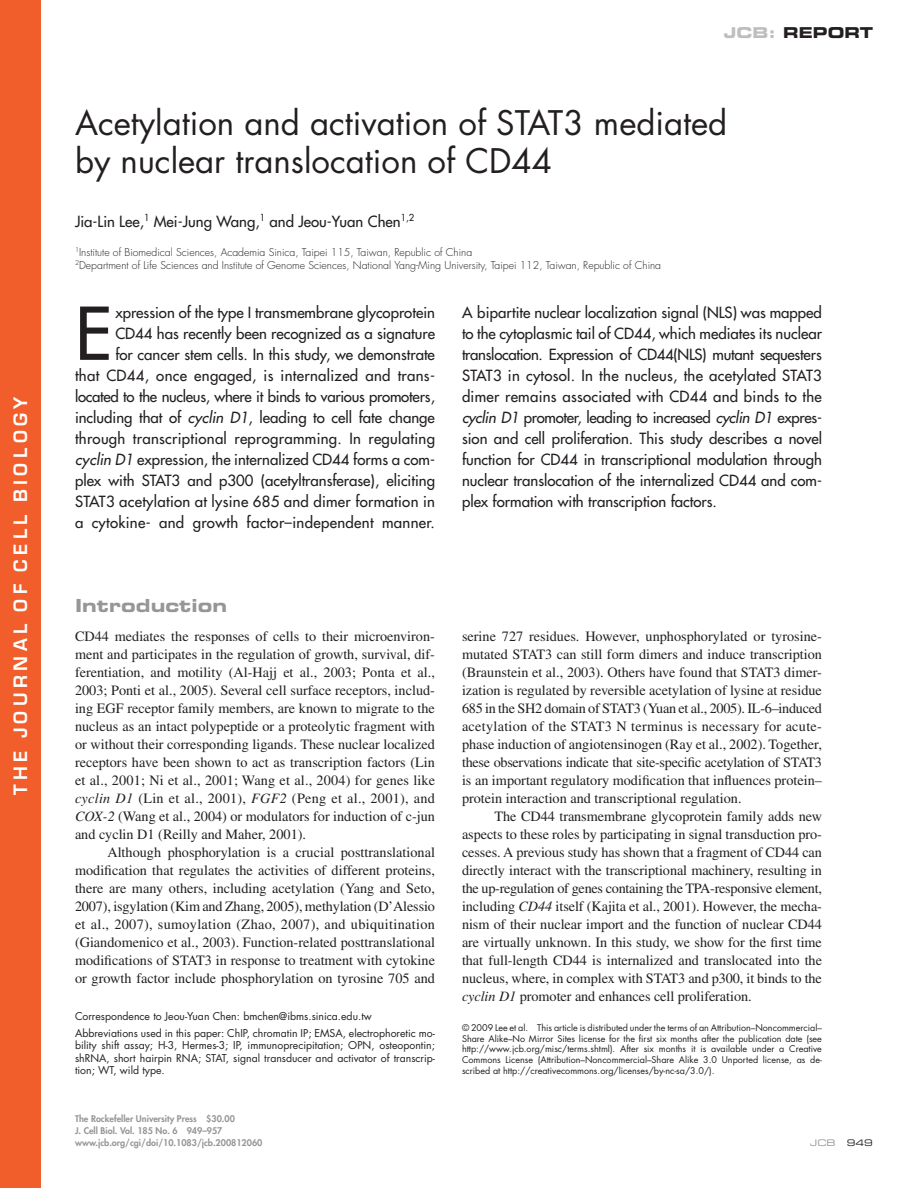
<style>
.page{position:relative;width:918px;height:1188px;background:#fff}
.page>*{position:absolute;margin:0;border:0;box-sizing:border-box;transform-origin:0 0}
.t1{font:500 70.65px "Futura Std";color:#231f20}
.t2{font:33px/38.2px "Futura Std";color:#231f20}
.t3{font:600 18px "Eurostile";letter-spacing:.25em;color:#fff}
.t4{font:18px "Eurostile LT Std Bold Ex 2";letter-spacing:.005em;color:#949698}
.t5{font:500 15px/21px "Futura Std";color:#231f20;text-align:right}
.t6{font:15px "Eurostile LT Std Bold Ex 2";color:#231f20}
.t7{font:14.25px/18px "Times LT Std";color:#231f20;text-align:justify}
.t8{font:10.5px/12.3px "Futura Std";color:#231f20}
.t9{font:300 10.5px/13.5px "Futura Std";color:#231f20}
.t10{font:9px/10.8px "Futura Std";color:#231f20;text-align:justify}
.t11{font:800 9px/12px "Futura Std";color:#949698}
.t12{font:9px "Eurostile LT Std Ex 2";color:#949698}
.t13{font:9px "Eurostile LT Std Ex 2";color:#231f20}
.s1{color:#bcbec0}
.s2{font-style:italic}
</style>
<div class="page">
<div style="left:0;top:0;width:40px;height:1188px;background:#f15d2b"></div>
<p class="t3" style="left:13px;top:795px;width:400px;rotate:-90deg">THE JOURNAL OF CELL BIOLOGY</p>
<p class="t6" style="left:724px;top:22px;width:151px"><span class="s1">JCB:</span> REPORT</p>
<h2 class="t2" style="left:75px;top:104px;width:654px">Acetylation and activation of STAT3 mediated by nuclear translocation of CD44</h2>
<p class="t5" style="left:75px;top:212px;width:341px">Jia-Lin Lee,<sup>1</sup> Mei-Jung Wang,<sup>1</sup> and Jeou-Yuan Chen<sup>1,2</sup></p>
<p class="t9" style="left:75px;top:246px;width:588px"><sup>1</sup>Institute of Biomedical Sciences, Academia Sinica, Taipei 115, Taiwan, Republic of China<br><sup>2</sup>Department of Life Sciences and Institute of Genome Sciences, National Yang-Ming University, Taipei 112, Taiwan, Republic of China</p>
<p class="t5" style="left:75px;top:302px;width:362px">xpression of the type I transmembrane glycoprotein CD44 has recently been recognized as a signature<br>for cancer stem cells. In this study, we demonstrate<br>that CD44, once engaged, is internalized and trans&shy;located to the nucleus, where it binds to various promoters, including that of <span class="s2">cyclin D1</span>, leading to cell fate change through transcriptional reprogramming. In regulating <span class="s2">cyclin D1</span> expression, the internalized CD44 forms a com&shy;plex with STAT3 and p300 (acetyltransferase), eliciting STAT3 acetylation at lysine 685 and dimer formation in a cytokine- and growth factor–independent manner.</p>
<p class="t5" style="left:462px;top:302px;width:362px;text-align:justify">A bipartite nuclear localization signal (NLS) was mapped to the cytoplasmic tail of CD44, which mediates its nuclear translocation. Expression of CD44(NLS) mutant sequesters STAT3 in cytosol. In the nucleus, the acetylated STAT3 dimer remains associated with CD44 and binds to the <span class="s2">cyclin D1</span> promoter, leading to increased <span class="s2">cyclin D1</span> expres&shy;sion and cell proliferation. This study describes a novel function for CD44 in transcriptional modulation through nuclear translocation of the internalized CD44 and com&shy;plex formation with transcription factors.</p>
<h1 class="t1" style="left:75px;top:290px;width:38px">E</h1>
<p class="t4" style="left:75px;top:593px;width:154px">Introduction</p>
<p class="t7" style="left:75px;top:627px;width:362px">CD44 mediates the responses of cells to their microenviron&shy;ment and participates in the regulation of growth, survival, dif&shy;ferentiation, and motility (Al-Hajj et al., 2003; Ponta et al., 2003; Ponti et al., 2005). Several cell surface receptors, includ&shy;ing EGF receptor family members, are known to migrate to the nucleus as an intact polypeptide or a proteolytic fragment with or without their corresponding ligands. These nuclear localized receptors have been shown to act as transcription factors (Lin et al., 2001; Ni et al., 2001; Wang et al., 2004) for genes like <span class="s2">cyclin D1</span> (Lin et al., 2001), <span class="s2">FGF2</span> (Peng et al., 2001), and <span class="s2">COX-2</span> (Wang et al., 2004) or modulators for induction of c-jun and cyclin D1 (Reilly and Maher, 2001).</p>
<p class="t7" style="left:75px;top:843px;width:362px;text-indent:32px">Although phosphorylation is a crucial posttranslational modification that regulates the activities of different proteins, there are many others, including acetylation (Yang and Seto, 2007), isgylation (Kim and Zhang, 2005), methylation (D’Alessio et al., 2007), sumoylation (Zhao, 2007), and ubiquitination (Giandomenico et al., 2003). Function-related posttranslational modifications of STAT3 in response to treatment with cytokine or growth factor include phosphorylation on tyrosine 705 and</p>
<p class="t8" style="left:75px;top:1008px;width:362px;line-height:16.8px">Correspondence to Jeou-Yuan Chen: bmchen@ibms.sinica.edu.tw<br>Abbreviations used in this paper: ChIP, chromatin IP; EMSA, electrophoretic mo-</p>
<p class="t8" style="left:75px;top:1039px;width:362px;text-align:justify">bility shift assay; H-3, Hermes-3; IP, immunoprecipitation; OPN, osteopontin; shRNA, short hairpin RNA; STAT, signal transducer and activator of transcrip&shy;tion; WT, wild type.</p>
<p class="t11" style="left:75px;top:1112px;width:189px">The Rockefeller University Press $30.00<br>J. Cell Biol. Vol. 185 No. 6 949–957 www.jcb.org/cgi/doi/10.1083/jcb.200812060</p>
<p class="t7" style="left:462px;top:627px;width:362px">serine 727 residues. However, unphosphorylated or tyrosine&shy;mutated STAT3 can still form dimers and induce transcription (Braunstein et al., 2003). Others have found that STAT3 dimer&shy;ization is regulated by reversible acetylation of lysine at residue 685 in the SH2 domain of STAT3 (Yuan et al., 2005). IL-6–induced acetylation of the STAT3 N terminus is necessary for acute&shy;phase induction of angiotensinogen (Ray et al., 2002). Together, these observations indicate that site-specific acetylation of STAT3 is an important regulatory modification that influences protein– protein interaction and transcriptional regulation.</p>
<p class="t7" style="left:462px;top:807px;width:362px;text-indent:32px">The CD44 transmembrane glycoprotein family adds new aspects to these roles by participating in signal transduction pro&shy;cesses. A previous study has shown that a fragment of CD44 can directly interact with the transcriptional machinery, resulting in the up-regulation of genes containing the TPA-responsive element, including <span class="s2">CD44</span> itself (Kajita et al., 2001). However, the mecha&shy;nism of their nuclear import and the function of nuclear CD44 are virtually unknown. In this study, we show for the first time that full-length CD44 is internalized and translocated into the nucleus, where, in complex with STAT3 and p300, it binds to the <span class="s2">cyclin D1</span> promoter and enhances cell proliferation.</p>
<p class="t10" style="left:462px;top:1022px;width:362px">© 2009 Lee et al. This article is distributed under the terms of an Attribution–Noncommercial– Share Alike–No Mirror Sites license for the first six months after the publication date (see http://www.jcb.org/misc/terms.shtml). After six months it is available under a Creative Commons License (Attribution–Noncommercial–Share Alike 3.0 Unported license, as de&shy;scribed at http://creativecommons.org/licenses/by-nc-sa/3.0/).</p>
<p class="t12" style="left:810px;top:1136px;width:27px">JCB</p>
<p class="t13" style="left:847px;top:1136px;width:28px">949</p>
</div>
